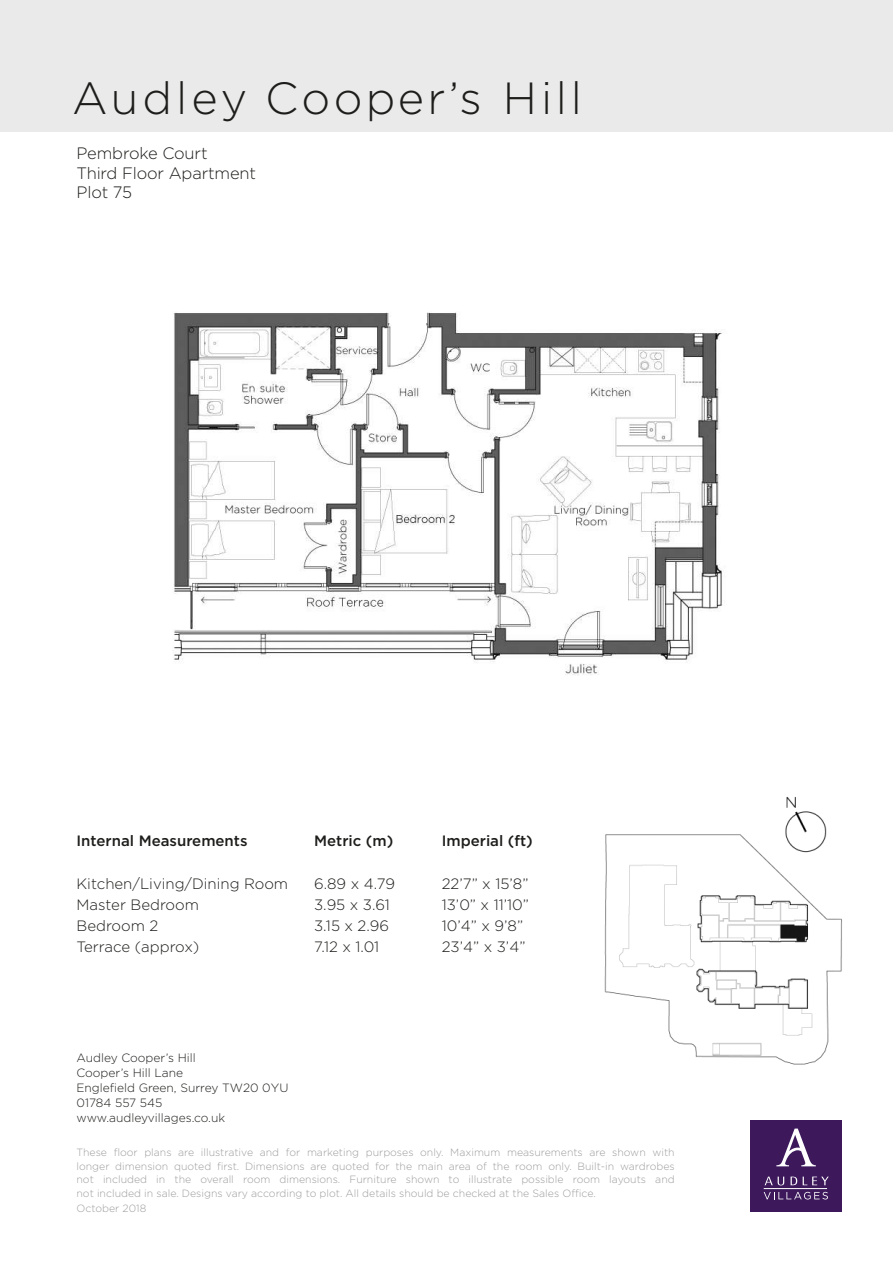
<style>
.page{position:relative;width:893px;height:1263px;background:#fff}
.page>*{position:absolute;margin:0;border:0;box-sizing:border-box;transform-origin:0 0}
.t1{font:300 45px "Gotham";letter-spacing:.075em;color:#1d1d1b}
.t2{font:300 16.5px/19.5px "Gotham";letter-spacing:-.01em;color:#1d1d1b}
.t3{font:300 15px "Gotham";color:#1d1d1b}
.t4{font:500 15px "Gotham";color:#1d1d1b}
.t5{font:300 12px/15px "Gotham";color:#1d1d1b}
.t6{font:300 10.5px/13.5px "Gotham";color:#9d9d9d;text-align:justify}
</style>
<div class="page">
<div style="left:0;top:0;width:893px;height:132px;background:#e9eae9"></div>
<img style="left:604px;top:796px;width:238px;height:269px">
<img style="left:173px;top:312px;width:551px;height:364px">
<div style="left:750px;top:1120px;width:92px;height:92px;background:#3d195c"></div>
<svg style="left:776px;top:1128px;width:40px;height:38px"></svg>
<svg style="left:765px;top:1176px;width:19px;height:9px"></svg>
<svg style="left:791px;top:1176px;width:6px;height:9px"></svg>
<svg style="left:803px;top:1176px;width:26px;height:9px"></svg>
<svg style="left:764px;top:1192px;width:64px;height:7px"></svg>
<hr style="left:764px;top:1188px;width:63px;height:1px;background:#fff">
<h1 class="t1" style="left:72px;top:74px;width:511px">Audley Cooper’s Hill</h1>
<h2 class="t2" style="left:77px;top:143px;width:181px">Pembroke Court<br>Third Floor Apartment<br>Plot 75</h2>
<h3 class="t4" style="left:77px;top:832px;width:173px">Internal Measurements</h3>
<h3 class="t4" style="left:314px;top:832px;width:81px">Metric (m)</h3>
<h3 class="t4" style="left:442px;top:832px;width:93px">Imperial (ft)</h3>
<h3 class="t3" style="left:77px;top:875px;width:213px">Kitchen/Living/Dining Room</h3>
<h3 class="t3" style="left:314px;top:875px;width:82px">6.89 x 4.79</h3>
<h3 class="t3" style="left:442px;top:875px;width:88px">22’7” x 15’8”</h3>
<h3 class="t3" style="left:77px;top:896px;width:124px">Master Bedroom</h3>
<h3 class="t3" style="left:314px;top:896px;width:77px">3.95 x 3.61</h3>
<h3 class="t3" style="left:442px;top:896px;width:89px">13’0” x 11’10”</h3>
<h3 class="t3" style="left:77px;top:917px;width:83px">Bedroom 2</h3>
<h3 class="t3" style="left:314px;top:917px;width:77px">3.15 x 2.96</h3>
<h3 class="t3" style="left:442px;top:917px;width:83px">10’4” x 9’8”</h3>
<h3 class="t3" style="left:77px;top:939px;width:124px">Terrace (approx)</h3>
<h3 class="t3" style="left:314px;top:939px;width:67px">7.12 x 1.01</h3>
<h3 class="t3" style="left:442px;top:939px;width:85px">23’4” x 3’4”</h3>
<p class="t5" style="left:77px;top:1050px;width:213px">Audley Cooper’s Hill<br>Cooper’s Hill Lane<br>Englefield Green, Surrey TW20 0YU<br>01784 557 545 www.audleyvillages.co.uk</p>
<p class="t6" style="left:77px;top:1146px;width:600px">These floor plans are illustrative and for marketing purposes only. Maximum measurements are shown with longer dimension quoted first. Dimensions are quoted for the main area of the room only. Built-in wardrobes not included in the overall room dimensions. Furniture shown to illustrate possible room layouts and not included in sale. Designs vary according to plot. All details should be checked at the Sales Office.</p>
<p class="t6" style="left:77px;top:1201px;width:71px">October 2018</p>
</div>
